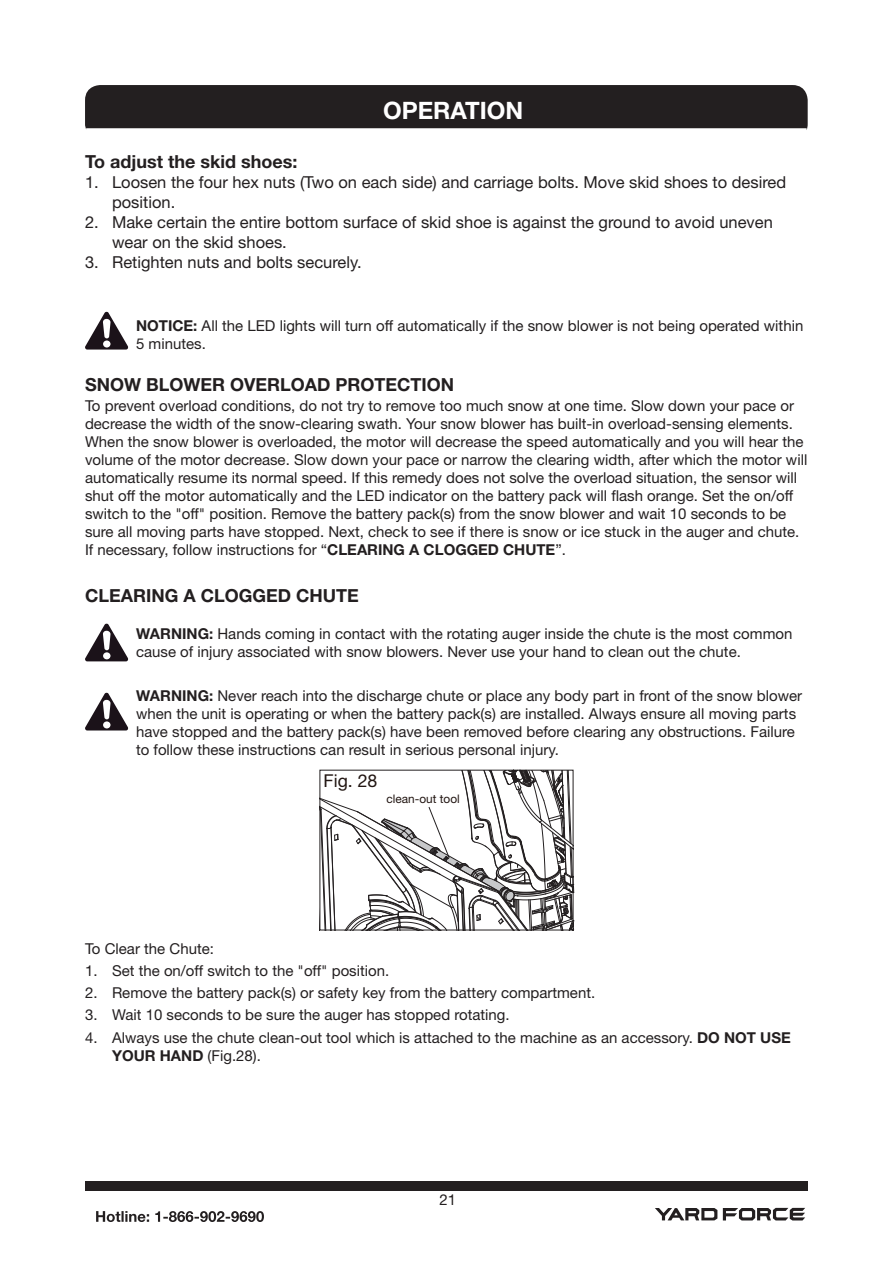
<style>
.page{position:relative;width:893px;height:1263px;background:#fff}
.page>*{position:absolute;margin:0;border:0;box-sizing:border-box;transform-origin:0 0}
.t1{font:700 24px "Helvetica Neue LT Std";color:#fff}
.t2{font:700 18px "Helvetica Neue LT Std";color:#231f20}
.t3{font:17.7px "Helvetica Neue LT Std";color:#221612}
.t4{font:16.5px/19.8px "Helvetica Neue LT Std";color:#231f20}
.t5{font:15px/18px "Helvetica Neue LT Std";color:#231f20}
.t6{font:11.85px "Helvetica Neue LT Std";color:#221612}
.s1{font-weight:700}
</style>
<div class="page">
<div style="left:85px;top:1181px;width:723px;height:9px;background:#231f20"></div>
<svg style="left:723px;top:1208px;width:82px;height:12px"></svg>
<svg style="left:655px;top:1208px;width:62px;height:12px"></svg>
<svg style="left:96px;top:1211px;width:168px;height:11px"></svg>
<svg style="left:85px;top:85px;width:723px;height:45px;background:#2c2829"></svg>
<svg style="left:320px;top:770px;width:255px;height:161px"></svg>
<svg style="left:85px;top:624px;width:43px;height:37px"></svg>
<svg style="left:85px;top:693px;width:43px;height:37px"></svg>
<svg style="left:85px;top:312px;width:43px;height:38px"></svg>
<h1 class="t1" style="left:383px;top:95px;width:142px">OPERATION</h1>
<p class="t2" style="left:85px;top:150px;width:214px">To adjust the skid shoes:</p>
<p class="t4" style="left:112px;top:172px;width:676px;text-indent:-27px">1. Loosen the four hex nuts (Two on each side) and carriage bolts. Move skid shoes to desired position.</p>
<p class="t4" style="left:112px;top:212px;width:662px;text-indent:-27px">2. Make certain the entire bottom surface of skid shoe is against the ground to avoid uneven wear on the skid shoes.</p>
<p class="t4" style="left:85px;top:252px;width:278px">3. Retighten nuts and bolts securely.</p>
<p class="t5" style="left:136px;top:316px;width:669px"><span class="s1">NOTICE:</span> All the LED lights will turn off automatically if the snow blower is not being operated within<br>5 minutes.</p>
<p class="t2" style="left:85px;top:374px;width:371px">SNOW BLOWER OVERLOAD PROTECTION</p>
<p class="t5" style="left:85px;top:396px;width:724px">To prevent overload conditions, do not try to remove too much snow at one time. Slow down your pace or decrease the width of the snow-clearing swath. Your snow blower has built-in overload-sensing elements.<br>When the snow blower is overloaded, the motor will decrease the speed automatically and you will hear the volume of the motor decrease. Slow down your pace or narrow the clearing width, after which the motor will automatically resume its normal speed. If this remedy does not solve the overload situation, the sensor will shut off the motor automatically and the LED indicator on the battery pack will flash orange. Set the on/off switch to the "off" position. Remove the battery pack(s) from the snow blower and wait 10 seconds to be sure all moving parts have stopped. Next, check to see if there is snow or ice stuck in the auger and chute.<br>If necessary, follow instructions for “<span class="s1">CLEARING A CLOGGED CHUTE</span>”.</p>
<p class="t2" style="left:85px;top:584px;width:275px">CLEARING A CLOGGED CHUTE</p>
<p class="t5" style="left:136px;top:624px;width:658px"><span class="s1">WARNING:</span> Hands coming in contact with the rotating auger inside the chute is the most common cause of injury associated with snow blowers. Never use your hand to clean out the chute.</p>
<p class="t5" style="left:136px;top:687px;width:668px"><span class="s1">WARNING:</span> Never reach into the discharge chute or place any body part in front of the snow blower when the unit is operating or when the battery pack(s) are installed. Always ensure all moving parts have stopped and the battery pack(s) have been removed before clearing any obstructions. Failure to follow these instructions can result in serious personal injury.</p>
<p class="t3" style="left:324px;top:770px;width:55px">Fig. 28</p>
<p class="t6" style="left:387px;top:791px;width:75px">clean-out tool</p>
<p class="t5" style="left:85px;top:939px;width:130px">To Clear the Chute:</p>
<p class="t5" style="left:85px;top:961px;width:306px">1. Set the on/off switch to the "off" position.</p>
<p class="t5" style="left:85px;top:983px;width:512px">2. Remove the battery pack(s) or safety key from the battery compartment.</p>
<p class="t5" style="left:85px;top:1006px;width:426px">3. Wait 10 seconds to be sure the auger has stopped rotating.</p>
<p class="t5" style="left:112px;top:1028px;width:680px;text-indent:-27px">4. Always use the chute clean-out tool which is attached to the machine as an accessory. <span class="s1">DO NOT USE<br>YOUR HAND</span> (Fig.28).</p>
<p class="t5" style="left:440px;top:1191px;width:18px">21</p>
</div>
